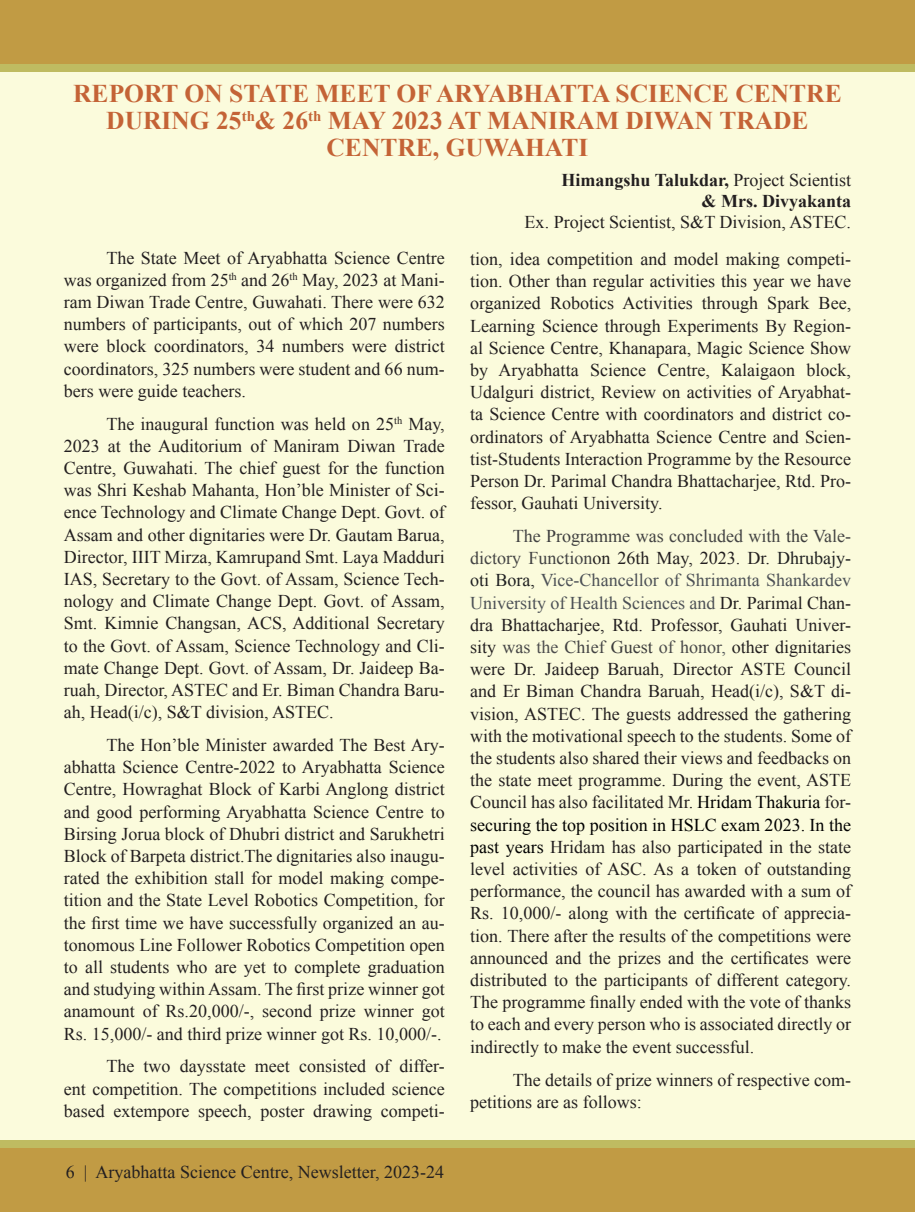
<style>
.page{position:relative;width:915px;height:1212px;background:#fff}
.page>*{position:absolute;margin:0;border:0;box-sizing:border-box;transform-origin:0 0}
.t1{font:700 25.5px "Times New Roman";color:#c46336}
.t2{font:18px/22.2px "Times New Roman";color:#231f20;text-align:justify}
.t3{font:700 18px/20.7px "Times New Roman";color:#231f20;text-align:right}
.s1{font-weight:400}
.s2{color:#424242}
.s3{color:#3f3f3f}
.s4{color:#414141}
.s5{color:#444}
.s6{color:#3b3b3b}
.s7{color:#202122}
.s8{color:#4d5156}
.s9{color:#464646}
.s10{color:#4d4d4d}
.s11{color:#4b4b4b}
.s12{color:#484848}
.s13{color:#000}
</style>
<div class="page">
<div style="left:0;top:0;width:914px;height:1212px;background:#fbfbdc"></div>
<div style="left:0;top:1140px;width:914px;height:63px;background:#bfbb61"></div>
<div style="left:0;top:1148px;width:914px;height:64px;background:#c19b44"></div>
<div style="left:0;top:9px;width:914px;height:63px;background:#bfbb61"></div>
<div style="left:0;top:0;width:914px;height:64px;background:#c19b44"></div>
<h1 class="t1" style="left:73px;top:76px;width:37px">REPO</h1>
<h1 class="t1" style="left:144px;top:76px;width:697px">RT ON STATE MEET OF ARYABHATTA SCIENCE CENTRE</h1>
<h1 class="t1" style="left:106px;top:103px;width:702px">DURING 25<sup>th</sup>&amp; 26<sup>th</sup> MAY 2023 AT MANIRAM DIWAN TRADE</h1>
<h1 class="t1" style="left:326px;top:130px;width:262px">CENTRE, GUWAHATI</h1>
<p class="t2" style="left:64px;top:246px;width:382px;text-indent:43px">The State Meet of Aryabhatta Science Centre was organized from 25<sup>th</sup> and 26<sup>th</sup> May, 2023 at Mani&shy;ram Diwan Trade Centre, Guwahati. There were 632 numbers of participants, out of which 207 numbers were block coordinators, 34 numbers were district coordinators, 325 numbers were student and 66 num&shy;bers were guide teachers.</p>
<p class="t2" style="left:64px;top:412px;width:382px;text-indent:43px">The inaugural function was held on 25<sup>th</sup> May, 2023 at the Auditorium of Maniram Diwan Trade Centre, Guwahati. The chief guest for the function was Shri Keshab Mahanta, Hon’ble Minister of Sci&shy;ence Technology and Climate Change Dept. Govt. of Assam and other dignitaries were Dr. Gautam Barua, Director, IIIT Mirza, Kamrupand Smt. Laya Madduri IAS, Secretary to the Govt. of Assam, Science Tech&shy;nology and Climate Change Dept. Govt. of Assam, Smt. Kimnie Changsan, ACS, Additional Secretary to the Govt. of Assam, Science Technology and Cli&shy;mate Change Dept. Govt. of Assam, Dr. Jaideep Ba&shy;ruah, Director, ASTEC and Er. Biman Chandra Baru&shy;ah, Head(i/c), S&amp;T division, ASTEC.</p>
<p class="t2" style="left:64px;top:734px;width:382px;text-indent:43px">The Hon’ble Minister awarded The Best Ary&shy;abhatta Science Centre-2022 to Aryabhatta Science Centre, Howraghat Block of Karbi Anglong district and good performing Aryabhatta Science Centre to Birsing Jorua block of Dhubri district and Sarukhetri Block of Barpeta district.The dignitaries also inaugu&shy;rated the exhibition stall for model making compe&shy;tition and the State Level Robotics Competition, for the first time we have successfully organized an au&shy;tonomous Line Follower Robotics Competition open to all students who are yet to complete graduation and studying within Assam. The first prize winner got anamount of Rs.20,000/-, second prize winner got Rs. 15,000/- and third prize winner got Rs. 10,000/-.</p>
<p class="t2" style="left:64px;top:1055px;width:382px;text-indent:43px">The two daysstate meet consisted of differ&shy;ent competition. The competitions included science based extempore speech, poster drawing competi-</p>
<p class="t2" style="left:66px;top:1161px;width:379px">6 | Aryabhatta Science Centre, Newsletter, 2023-24</p>
<p class="t3" style="left:561px;top:170px;width:291px">Himangshu Talukdar, <span class="s1">Project Scientist </span>&amp; Mrs. Divyakanta</p>
<p class="t2" style="left:524px;top:210px;width:328px">Ex. Project Scientist, S&amp;T Division, ASTEC.</p>
<p class="t2" style="left:470px;top:248px;width:382px">tion, idea competition and model making competi&shy;tion. Other than regular activities this year we have organized Robotics Activities through Spark Bee, Learning Science through Experiments By Region&shy;al Science Centre, Khanapara, Magic Science Show by Aryabhatta Science Centre, Kalaigaon block, Udalguri district, Review on activities of Aryabhat&shy;ta Science Centre with coordinators and district co&shy;ordinators of Aryabhatta Science Centre and Scien&shy;tist-Students Interaction Programme by the Resource Person Dr. Parimal Chandra Bhattacharjee, Rtd. Pro&shy;fessor, Gauhati University.</p>
<p class="t2" style="left:470px;top:525px;width:382px;text-indent:43px"><span class="s2">The</span> <span class="s3">Programme</span> <span class="s4">was</span> <span class="s5">concluded with</span> <span class="s6">the</span> <span class="s5">Vale&shy;dictory</span> <span class="s2">Function</span>on 26th May, 2023. Dr. <span class="s7">Dhrubajy&shy;oti Bora,</span> <span class="s8">Vice-Chancellor of Shrimanta Shankardev University of Health Sciences and</span> Dr. Parimal Chan&shy;dra Bhattacharjee, Rtd. Professor, Gauhati Univer&shy;sity <span class="s9">was</span> <span class="s10">the</span> <span class="s5">Chief</span> <span class="s6">Guest</span> <span class="s11">of</span> <span class="s12">honor</span><span class="s8">,</span> other dignitaries were Dr. Jaideep Baruah, Director ASTE Council and Er Biman Chandra Baruah, Head(i/c), S&amp;T di&shy;vision, ASTEC. The guests addressed the gathering with the motivational speech to the students. Some of the students also shared their views and feedbacks on the state meet programme. During the event, ASTE Council has also facilitated Mr. <span class="s13">Hridam Thakuria</span> for&shy;<span class="s13">securing the top position in HSLC exam 2023. In the past years</span> Hridam has also participated in the state level activities of ASC. As a token of outstanding performance, the council has awarded with a sum of Rs. 10,000/- along with the certificate of apprecia&shy;tion. There after the results of the competitions were announced and the prizes and the certificates were distributed to the participants of different category.<br>The programme finally ended with the vote of thanks to each and every person who is associated directly or indirectly to make the event successful.</p>
<p class="t2" style="left:470px;top:1068px;width:382px;text-indent:43px">The details of prize winners of respective com&shy;petitions are as follows:</p>
</div>
